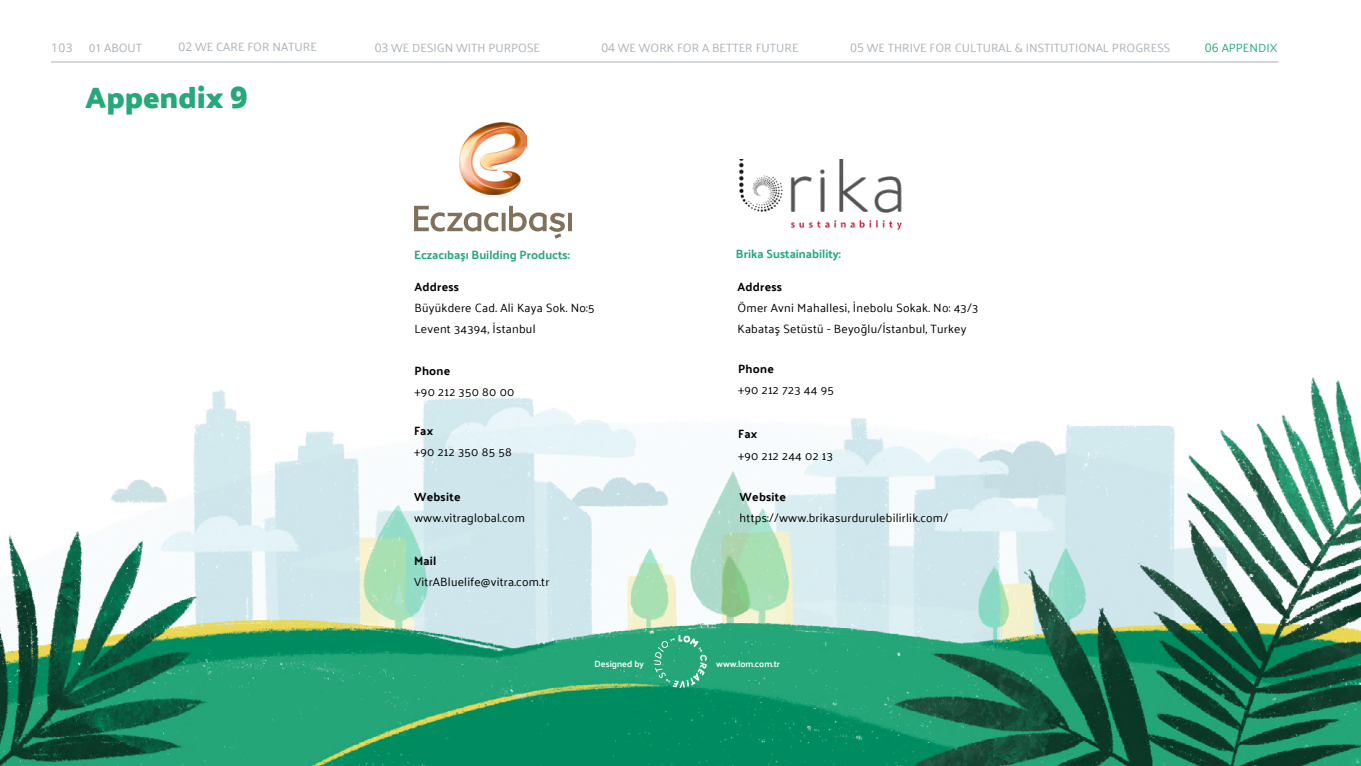
<style>
.page{position:relative;width:1361px;height:766px;background:#fff}
.page>*{position:absolute;margin:0;border:0;box-sizing:border-box;transform-origin:0 0}
.t1{font:700 30px "Palanquin Dark";color:#27a879}
.t2{font:12px/21px "Palanquin";letter-spacing:.02em;color:#000}
.t3{font:12px "Palanquin";color:#aab1b7}
.t4{font:700 12px "Palanquin";letter-spacing:.02em;color:#000}
.t5{font:700 12px "Palanquin";color:#26a879}
.t6{font:12px "Palanquin";color:#27a879}
.t7{font:12px "Open Sans";color:#aab1b5}
.t8{font:600 9px "Palanquin";color:#fff}
.s1{font-family:"Myriad Pro"}
.s2{font-family:"Open Sans"}
.s3{font-family:"Open Sans";font-weight:800}
</style>
<div class="page">
<img style="left:0;top:61px;width:1361px;height:704px">
<img style="left:724px;top:160px;width:217px;height:83px">
<svg style="left:414px;top:206px;width:158px;height:32px"></svg>
<img style="left:459px;top:123px;width:68px;height:71px">
<svg style="left:654px;top:634px;width:53px;height:53px;background:#3daf87"></svg>
<p class="t7" style="left:51px;top:39px;width:23px">103</p>
<p class="t3" style="left:89px;top:40px;width:54px"><span class="s1">01</span> ABOUT</p>
<p class="t3" style="left:179px;top:40px;width:140px"><span class="s2">02</span> WE CARE FOR NATURE</p>
<p class="t3" style="left:375px;top:40px;width:167px"><span class="s2">03</span> WE DESIGN WITH PURPOSE</p>
<p class="t3" style="left:601px;top:40px;width:199px"><span class="s2">04</span> WE WORK FOR A BETTER FUTURE</p>
<p class="t3" style="left:850px;top:40px;width:321px"><span class="s2">05</span> WE THRIVE FOR CULTURAL &amp; INSTITUTIONAL PROGRESS</p>
<p class="t6" style="left:1205px;top:40px;width:74px"><span class="s2">06</span> APPENDIX</p>
<h1 class="t1" style="left:85px;top:80px;width:164px">Appendix <span class="s3">9</span></h1>
<p class="t5" style="left:414px;top:248px;width:157px">Eczacıbaşı Building Products:</p>
<p class="t5" style="left:736px;top:247px;width:106px">Brika Sustainability:</p>
<p class="t4" style="left:414px;top:280px;width:46px">Address</p>
<p class="t2" style="left:414px;top:297px;width:181px">Büyükdere Cad. Ali Kaya Sok. No:5<br>Levent 34394, İstanbul</p>
<p class="t4" style="left:414px;top:363px;width:37px">Phone</p>
<p class="t2" style="left:414px;top:381px;width:101px">+90 212 350 80 00</p>
<p class="t4" style="left:414px;top:424px;width:21px">Fax</p>
<p class="t2" style="left:414px;top:441px;width:99px">+90 212 350 85 58</p>
<p class="t4" style="left:414px;top:490px;width:48px">Website</p>
<p class="t2" style="left:414px;top:507px;width:112px">www.vitraglobal.com</p>
<p class="t4" style="left:737px;top:279px;width:46px">Address</p>
<p class="t2" style="left:737px;top:297px;width:242px">Ömer Avni Mahallesi, İnebolu Sokak. No: 43/3<br>Kabataş Setüstü - Beyoğlu/İstanbul, Turkey</p>
<p class="t4" style="left:738px;top:361px;width:37px">Phone</p>
<p class="t2" style="left:738px;top:379px;width:97px">+90 212 723 44 95</p>
<p class="t4" style="left:738px;top:427px;width:21px">Fax</p>
<p class="t2" style="left:738px;top:444px;width:96px">+90 212 244 02 13</p>
<p class="t4" style="left:739px;top:489px;width:48px">Website</p>
<p class="t2" style="left:739px;top:507px;width:210px">https://www.brikasurdurulebilirlik.com/</p>
<p class="t4" style="left:414px;top:553px;width:24px">Mail</p>
<p class="t2" style="left:414px;top:571px;width:137px">VitrABluelife@vitra.com.tr</p>
<p class="t8" style="left:594px;top:658px;width:51px">Designed by</p>
<p class="t8" style="left:716px;top:658px;width:65px">www.lom.com.tr</p>
</div>
